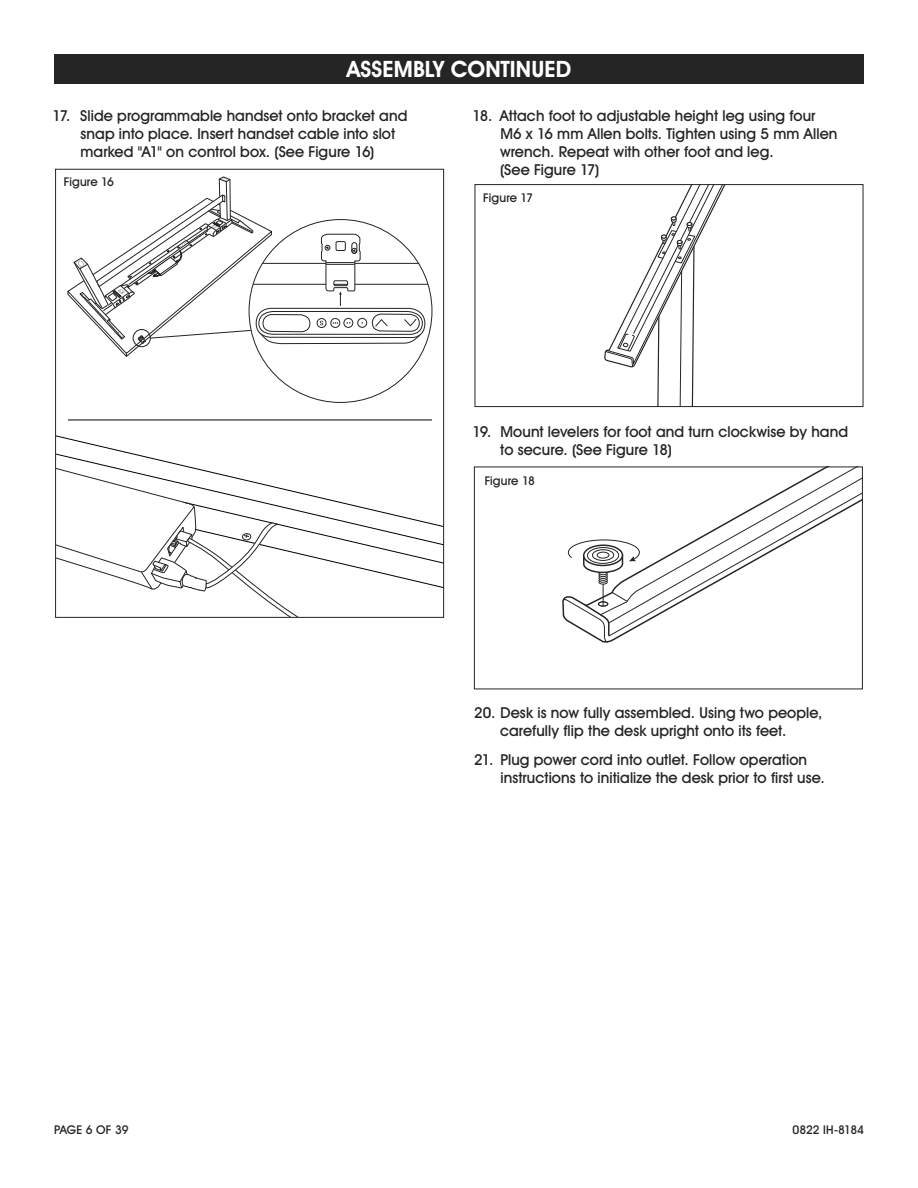
<style>
.page{position:relative;width:918px;height:1188px;background:#fff}
.page>*{position:absolute;margin:0;border:0;box-sizing:border-box;transform-origin:0 0}
.t1{font:700 22.5px "Uline Two Knine";letter-spacing:.005em;color:#fff}
.t2{font:15px/18px "Uline Two Knine";letter-spacing:.005em;color:#252525}
.t3{font:12px "Uline Two Knine";color:#252525}
</style>
<div class="page">
<div style="left:54px;top:54px;width:810px;height:30px;background:#252525"></div>
<svg style="left:604px;top:186px;width:121px;height:219px"></svg>
<div style="left:475px;top:184px;width:388px;height:223px;border:1px solid #252525"></div>
<svg style="left:563px;top:469px;width:298px;height:173px"></svg>
<div style="left:474px;top:467px;width:389px;height:222px;border:1px solid #252525"></div>
<svg style="left:57px;top:436px;width:385px;height:180px"></svg>
<hr style="left:68px;top:420px;width:364px;height:1px;background:#000">
<hr style="left:355px;top:284px;width:77px;height:1px;background:#242426">
<svg style="left:67px;top:176px;width:359px;height:181px"></svg>
<h1 class="t1" style="left:347px;top:56px;width:226px">ASSEMBLY CONTINUED</h1>
<p class="t2" style="left:80px;top:106px;width:329px;text-indent:-28px">17. Slide programmable handset onto bracket and snap into place. Insert handset cable into slot marked "A1" on control box. (See Figure 16)</p>
<p class="t2" style="left:500px;top:106px;width:339px;text-indent:-27px">18. Attach foot to adjustable height leg using four M6 x 16 mm Allen bolts. Tighten using 5 mm Allen wrench. Repeat with other foot and leg.<br>(See Figure 17)</p>
<p class="t3" style="left:64px;top:174px;width:52px">Figure 16</p>
<p class="t3" style="left:483px;top:191px;width:51px">Figure 17</p>
<p class="t2" style="left:500px;top:423px;width:349px;text-indent:-28px">19. Mount levelers for foot and turn clockwise by hand to secure. (See Figure 18)</p>
<p class="t3" style="left:485px;top:473px;width:52px">Figure 18</p>
<p class="t2" style="left:500px;top:704px;width:324px;text-indent:-26px">20. Desk is now fully assembled. Using two people, carefully flip the desk upright onto its feet.</p>
<p class="t2" style="left:501px;top:751px;width:326px;text-indent:-26px">21. Plug power cord into outlet. Follow operation instructions to initialize the desk prior to first use.</p>
<p class="t3" style="left:54px;top:1122px;width:76px">PAGE 6 OF 39</p>
<p class="t3" style="left:792px;top:1122px;width:73px">0822 IH-8184</p>
</div>
